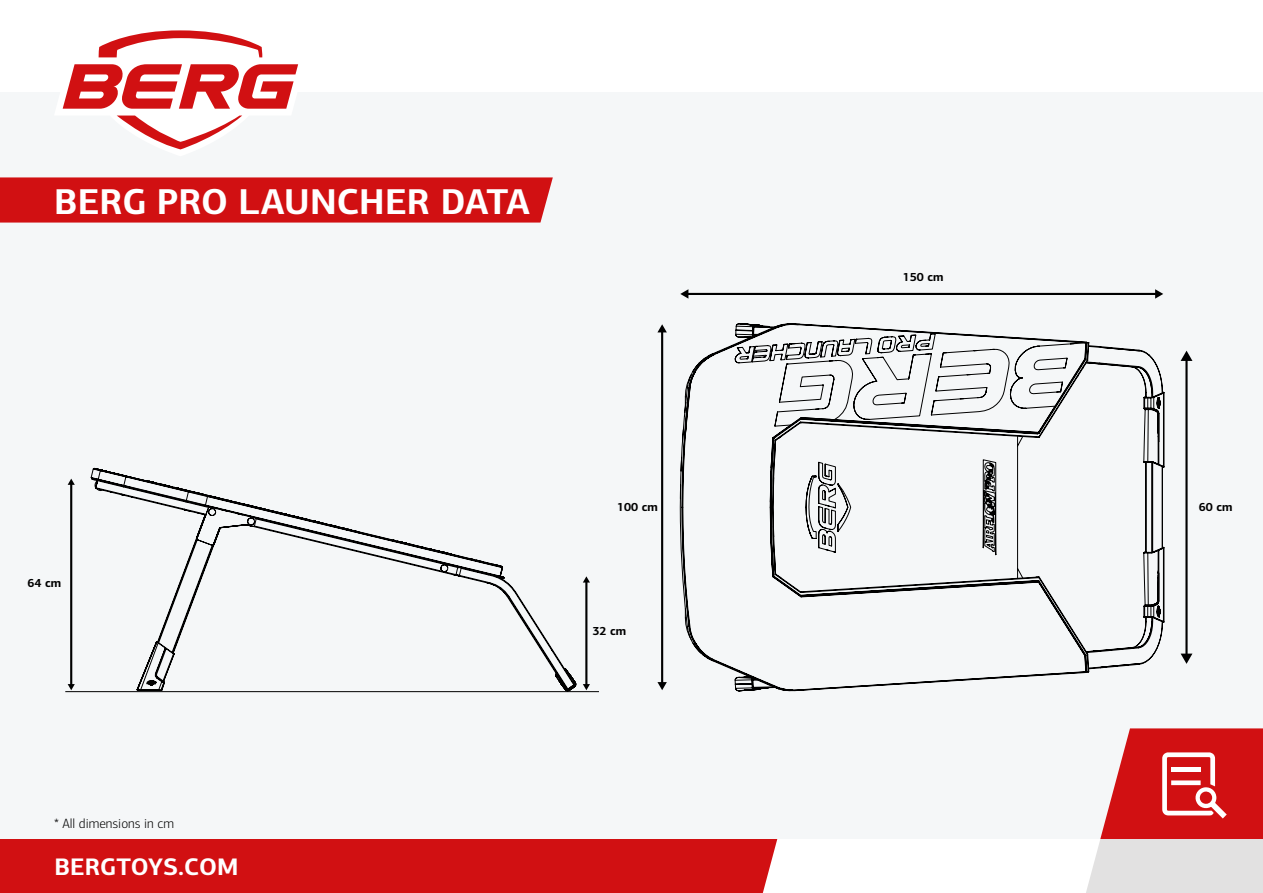
<style>
.page{position:relative;width:1263px;height:893px;background:#fff}
.page>*{position:absolute;margin:0;border:0;box-sizing:border-box;transform-origin:0 0}
.t1{font:700 36px "PF Centro Sans Pro";color:#fff}
.t2{font:700 24px "PF Centro Sans Pro";color:#fff}
.t3{font:300 13.5px "PF Centro Sans Pro";color:#000}
.t4{font:700 12px "PF Centro Sans Pro";color:#000}
</style>
<div class="page">
<div style="left:0;top:839px;width:671px;height:54px;background:#d11012"></div>
<div style="left:0;top:92px;width:1263px;height:747px;background:#f5f7f8"></div>
<div style="left:0;top:177px;width:553px;height:46px;background:#d11012"></div>
<svg style="left:62px;top:30px;width:237px;height:120px"></svg>
<svg style="left:1171px;top:728px;width:92px;height:165px"></svg>
<svg style="left:85px;top:467px;width:505px;height:226px"></svg>
<hr style="left:70px;top:484px;width:2px;height:201px;background:#000">
<svg style="left:68px;top:479px;width:7px;height:6px"></svg>
<svg style="left:68px;top:684px;width:7px;height:6px"></svg>
<hr style="left:585px;top:581px;width:2px;height:104px;background:#000">
<svg style="left:583px;top:576px;width:7px;height:7px"></svg>
<svg style="left:583px;top:684px;width:7px;height:6px"></svg>
<svg style="left:671px;top:289px;width:423px;height:604px"></svg>
<svg style="left:679px;top:329px;width:415px;height:312px"></svg>
<svg style="left:685px;top:345px;width:486px;height:548px"></svg>
<hr style="left:661px;top:331px;width:2px;height:352px;background:#000">
<svg style="left:657px;top:324px;width:10px;height:8px"></svg>
<svg style="left:657px;top:682px;width:10px;height:8px"></svg>
<hr style="left:687px;top:293px;width:469px;height:2px;background:#000">
<svg style="left:1155px;top:289px;width:8px;height:10px"></svg>
<svg style="left:680px;top:289px;width:8px;height:10px"></svg>
<hr style="left:1185px;top:359px;width:2px;height:296px;background:#000">
<svg style="left:1180px;top:351px;width:12px;height:10px"></svg>
<svg style="left:1181px;top:654px;width:11px;height:10px"></svg>
<hr style="left:65px;top:691px;width:534px;height:1px;background:#000">
<h1 class="t1" style="left:54px;top:179px;width:478px">BERG PRO LAUNCHER DATA</h1>
<p class="t4" style="left:903px;top:270px;width:42px">150 cm</p>
<p class="t4" style="left:27px;top:576px;width:35px">64 cm</p>
<p class="t3" style="left:54px;top:816px;width:121px">* All dimensions in cm</p>
<h2 class="t2" style="left:55px;top:851px;width:186px">BERGTOYS.COM</h2>
<p class="t4" style="left:617px;top:499px;width:42px">100 cm</p>
<p class="t4" style="left:1199px;top:499px;width:35px">60 cm</p>
<p class="t4" style="left:592px;top:623px;width:35px">32 cm</p>
</div>
